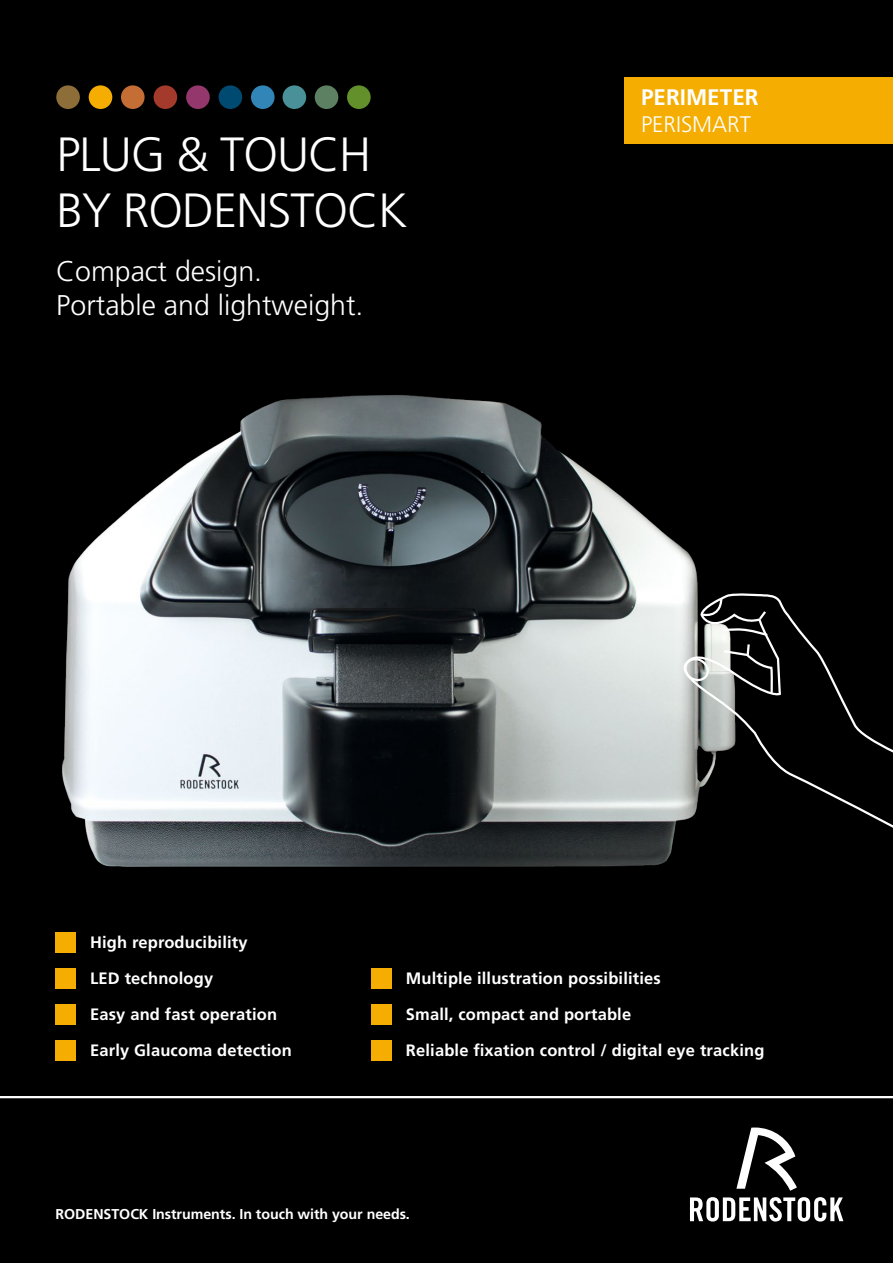
<style>
.page{position:relative;width:893px;height:1263px;background:#000}
.page>*{position:absolute;margin:0;border:0;box-sizing:border-box;transform-origin:0 0}
.t1{font:300 48px/55.5px "Frutiger";letter-spacing:-.02em;color:#fff}
.t2{font:300 28.5px/34.5px "Frutiger";color:#fff}
.t3{font:700 22.5px "Frutiger";color:#fff}
.t4{font:300 22.5px "Frutiger";color:#fff}
.t5{font:700 16.5px/36px "Frutiger";letter-spacing:.01em;color:#fff}
.t6{font:700 14.25px "Frutiger";letter-spacing:-.005em;color:#fff}
</style>
<div class="page">
<hr style="left:0;top:1096px;width:893px;height:2px;background:#fff">
<svg style="left:736px;top:1127px;width:61px;height:64px"></svg>
<svg style="left:690px;top:1197px;width:153px;height:24px"></svg>
<div style="left:371px;top:968px;width:20px;height:21px;background:#f4ad00"></div>
<div style="left:371px;top:1004px;width:20px;height:21px;background:#f4ad00"></div>
<div style="left:371px;top:1040px;width:20px;height:21px;background:#f4ad00"></div>
<div style="left:56px;top:932px;width:20px;height:21px;background:#f4ad00"></div>
<div style="left:56px;top:968px;width:20px;height:21px;background:#f4ad00"></div>
<div style="left:56px;top:1004px;width:20px;height:21px;background:#f4ad00"></div>
<div style="left:56px;top:1040px;width:20px;height:21px;background:#f4ad00"></div>
<div style="left:624px;top:77px;width:269px;height:67px;background:#f4ad00"></div>
<div style="left:219px;top:85px;width:23px;height:24px;background:#004970;border-radius:50%"></div>
<div style="left:56px;top:85px;width:24px;height:24px;background:#8e6e38;border-radius:50%"></div>
<div style="left:186px;top:85px;width:24px;height:24px;background:#93376d;border-radius:50%"></div>
<div style="left:89px;top:85px;width:23px;height:24px;background:#f4ad00;border-radius:50%"></div>
<div style="left:154px;top:85px;width:23px;height:24px;background:#a33a2b;border-radius:50%"></div>
<div style="left:283px;top:85px;width:23px;height:24px;background:#499098;border-radius:50%"></div>
<div style="left:315px;top:85px;width:23px;height:24px;background:#5d8063;border-radius:50%"></div>
<div style="left:121px;top:85px;width:24px;height:24px;background:#c46d35;border-radius:50%"></div>
<div style="left:251px;top:85px;width:24px;height:24px;background:#3186b7;border-radius:50%"></div>
<div style="left:347px;top:85px;width:24px;height:24px;background:#63902b;border-radius:50%"></div>
<img style="left:55px;top:395px;width:641px;height:542px">
<svg style="left:679px;top:570px;width:214px;height:275px"></svg>
<svg style="left:681px;top:596px;width:93px;height:99px"></svg>
<h1 class="t1" style="left:56px;top:128px;width:353px">PLUG &amp; TOUCH<br>BY RODENSTOCK</h1>
<h2 class="t2" style="left:56px;top:254px;width:309px">Compact design.<br>Portable and lightweight.</h2>
<h3 class="t3" style="left:641px;top:84px;width:119px">PERIMETER</h3>
<h3 class="t4" style="left:641px;top:112px;width:112px">PERISMART</h3>
<p class="t5" style="left:90px;top:924px;width:203px">High reproducibility<br>LED technology<br>Easy and fast operation<br>Early Glaucoma detection</p>
<p class="t5" style="left:406px;top:960px;width:360px">Multiple illustration possibilities<br>Small, compact and portable<br>Reliable fixation control / digital eye tracking</p>
<p class="t6" style="left:56px;top:1206px;width:356px">RODENSTOCK Instruments. In touch with your needs.</p>
</div>
